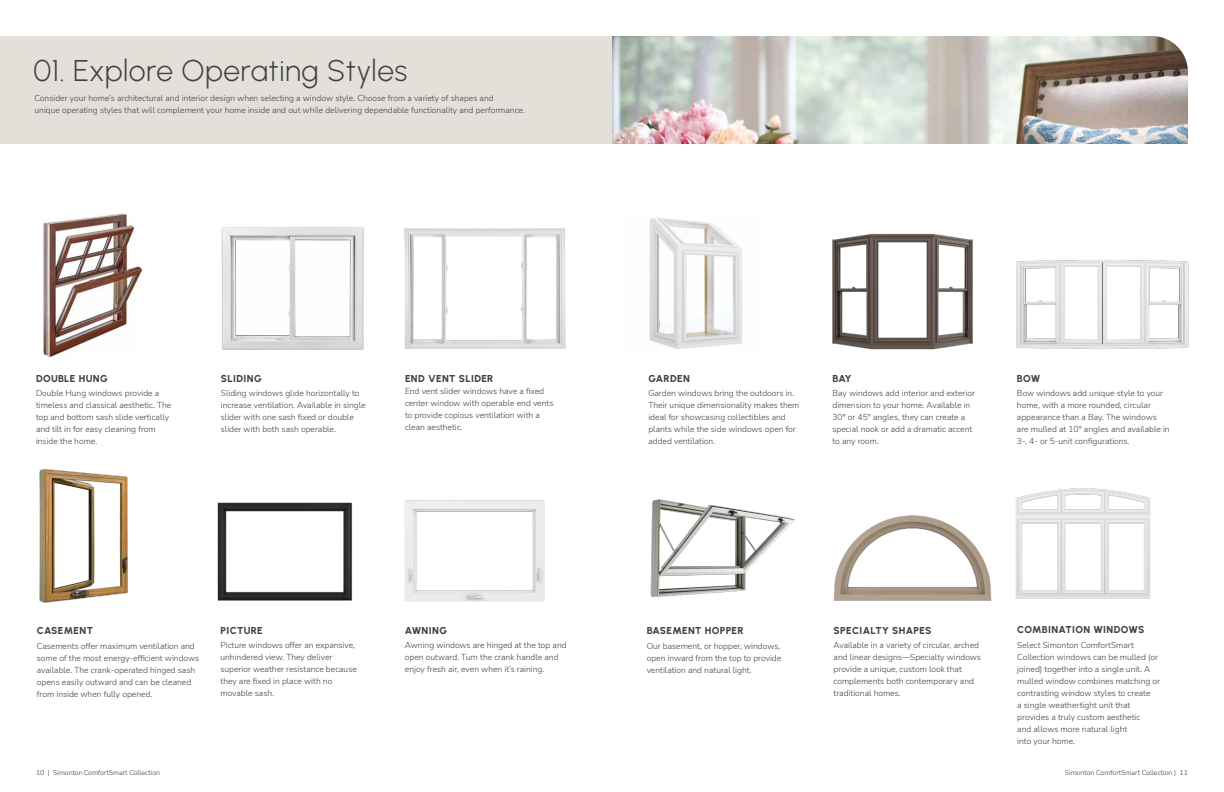
<style>
.page{position:relative;width:1224px;height:792px;background:#fff}
.page>*{position:absolute;margin:0;border:0;box-sizing:border-box;transform-origin:0 0}
.t1{font:300 30px "Urbanist";letter-spacing:.015em;color:#414042}
.t2{font:800 10px "Urbanist";letter-spacing:.03em;color:#414042}
.t3{font:300 8.5px/12px "Nunito Sans";color:#414042}
.t4{font:300 7px "Nunito Sans";color:#414042}
</style>
<div class="page">
<img style="left:612px;top:36px;width:576px;height:108px">
<img style="left:649px;top:218px;width:94px;height:131px">
<img style="left:832px;top:233px;width:141px;height:117px">
<img style="left:1016px;top:259px;width:173px;height:90px">
<img style="left:1018px;top:488px;width:133px;height:111px">
<img style="left:43px;top:213px;width:99px;height:143px">
<img style="left:221px;top:227px;width:143px;height:123px">
<img style="left:217px;top:502px;width:136px;height:99px">
<img style="left:833px;top:497px;width:185px;height:104px">
<img style="left:404px;top:500px;width:141px;height:102px">
<img style="left:39px;top:468px;width:89px;height:135px">
<img style="left:650px;top:499px;width:145px;height:98px">
<div style="left:0;top:36px;width:612px;height:108px;background:#e2e0d9"></div>
<img style="left:404px;top:228px;width:162px;height:121px">
<h1 class="t1" style="left:34px;top:51px;width:375px">01. Explore Operating Styles</h1>
<p class="t3" style="left:35px;top:91px;width:492px">Consider your home’s architectural and interior design when selecting a window style. Choose from a variety of shapes and<br>unique operating styles that will complement your home inside and out while delivering dependable functionality and performance.</p>
<p class="t2" style="left:36px;top:371px;width:73px">DOUBLE HUNG</p>
<p class="t3" style="left:36px;top:386px;width:137px">Double Hung windows provide a timeless and classical aesthetic. The top and bottom sash slide vertically and tilt in for easy cleaning from inside the home.</p>
<p class="t2" style="left:221px;top:371px;width:42px">SLIDING</p>
<p class="t3" style="left:221px;top:386px;width:146px">Sliding windows glide horizontally to increase ventilation. Available in single slider with one sash fixed or double slider with both sash operable.</p>
<p class="t2" style="left:405px;top:371px;width:90px">END VENT SLIDER</p>
<p class="t3" style="left:405px;top:384px;width:150px">End vent slider windows have a fixed center window with operable end vents to provide copious ventilation with a clean aesthetic.</p>
<p class="t2" style="left:37px;top:624px;width:58px">CASEMENT</p>
<p class="t3" style="left:37px;top:639px;width:164px">Casements offer maximum ventilation and some of the most energy-efficient windows available. The crank-operated hinged sash opens easily outward and can be cleaned from inside when fully opened.</p>
<p class="t2" style="left:220px;top:623px;width:44px">PICTURE</p>
<p class="t3" style="left:220px;top:638px;width:138px">Picture windows offer an expansive, unhindered view. They deliver superior weather resistance because they are fixed in place with no movable sash.</p>
<p class="t2" style="left:405px;top:623px;width:44px">AWNING</p>
<p class="t3" style="left:405px;top:638px;width:163px">Awning windows are hinged at the top and open outward. Turn the crank handle and enjoy fresh air, even when it’s raining.</p>
<p class="t2" style="left:648px;top:371px;width:43px">GARDEN</p>
<p class="t3" style="left:648px;top:386px;width:153px">Garden windows bring the outdoors in.<br>Their unique dimensionality makes them ideal for showcasing collectibles and plants while the side windows open for added ventilation.</p>
<p class="t2" style="left:832px;top:371px;width:21px">BAY</p>
<p class="t3" style="left:832px;top:386px;width:144px">Bay windows add interior and exterior dimension to your home. Available in<br>30° or 45° angles, they can create a special nook or add a dramatic accent to any room.</p>
<p class="t2" style="left:1017px;top:371px;width:25px">BOW</p>
<p class="t3" style="left:1017px;top:386px;width:154px">Bow windows add unique style to your home, with a more rounded, circular appearance than a Bay. The windows are mulled at 10° angles and available in 3-, 4- or 5-unit configurations.</p>
<p class="t2" style="left:647px;top:624px;width:99px">BASEMENT HOPPER</p>
<p class="t3" style="left:647px;top:639px;width:136px;text-align:justify">Our basement, or hopper, windows, open inward from the top to provide ventilation and natural light.</p>
<p class="t2" style="left:834px;top:623px;width:99px">SPECIALTY SHAPES</p>
<p class="t3" style="left:834px;top:638px;width:149px">Available in a variety of circular, arched and linear designs—Specialty windows provide a unique, custom look that complements both contemporary and traditional homes.</p>
<p class="t2" style="left:1017px;top:623px;width:129px">COMBINATION WINDOWS</p>
<p class="t3" style="left:1017px;top:638px;width:144px">Select Simonton ComfortSmart<br>Collection windows can be mulled (or joined) together into a single unit. A mulled window combines matching or contrasting window styles to create<br>a single weathertight unit that provides a truly custom aesthetic<br>and allows more natural light<br>into your home.</p>
<p class="t4" style="left:36px;top:768px;width:126px">10 | SimontonComfortSmart Collection</p>
<p class="t4" style="left:1065px;top:768px;width:125px">Simonton ComfortSmart Collection | 11</p>
</div>
